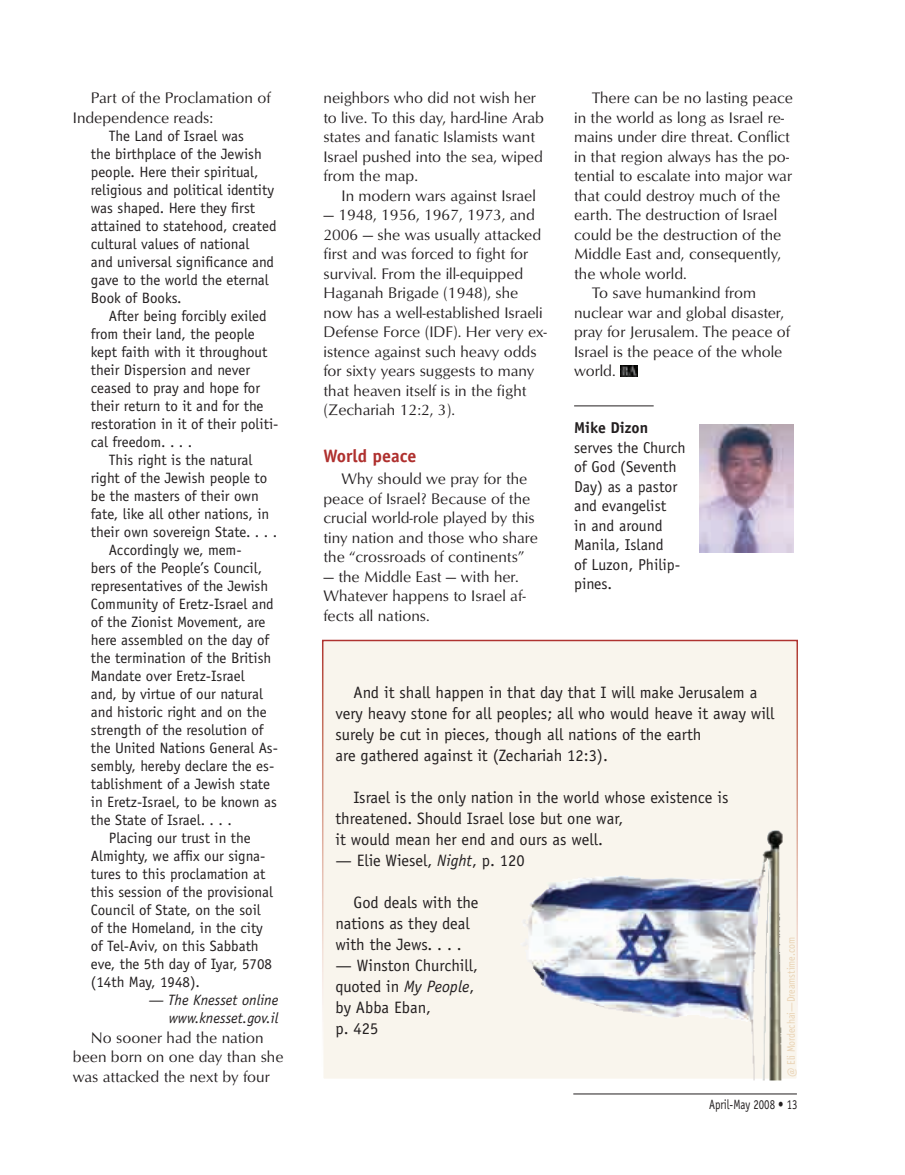
<style>
.page{position:relative;width:905px;height:1175px;background:#fff}
.page>*{position:absolute;margin:0;border:0;box-sizing:border-box;transform-origin:0 0}
.t1{font:700 18px "Officina Sans";color:#af302e}
.t2{font:16.5px/21px "Officina Sans";color:#231f20}
.t3{font:15.75px/19.5px "Optimum Roman DTC";color:#231f20}
.t4{font:15.75px/19.5px "Officina Sans";color:#231f20}
.t5{font:700 15.75px "Officina Sans";color:#231f20}
.t6{font:15px/18px "Officina Sans";color:#231f20}
.t7{font:italic 15px/18px "Officina Sans";color:#231f20;text-align:right}
.t8{font:13.5px "Officina Sans";color:#231f20;scale:.8 1}
.t9{font:10.95px "Officina Sans";color:#e9d2b3;scale:.9 1}
.s1{font-style:italic}
</style>
<div class="page">
<hr style="left:573px;top:1093px;width:223px;height:1px;background:#231f20">
<hr style="left:574px;top:405px;width:79px;height:1px;background:#231f20">
<img style="left:620px;top:366px;width:17px;height:10px">
<div style="left:323px;top:640px;width:474px;height:439px;background:#f9f5ed"></div>
<div style="left:322px;top:639px;width:476px;height:441px;border:2px solid #fff"></div>
<img style="left:699px;top:424px;width:94px;height:128px">
<img style="left:520px;top:830px;width:262px;height:250px">
<p class="t3" style="left:73px;top:88px;width:199px;text-indent:18px">Part of the Proclamation of<br>Independence reads:</p>
<p class="t6" style="left:91px;top:127px;width:187px;text-indent:18px">The Land of Israel was<br>the birthplace of the Jewish people. Here their spiritual, religious and political identity was shaped. Here they first attained to statehood, created cultural values of national<br>and universal significance and gave to the world the eternal<br>Book of Books.</p>
<p class="t6" style="left:109px;top:307px;width:159px">After being forcibly exiled</p>
<p class="t6" style="left:91px;top:325px;width:165px">from their land, the people</p>
<p class="t6" style="left:91px;top:343px;width:178px">kept faith with it throughout</p>
<p class="t6" style="left:91px;top:361px;width:161px">their Dispersion and never</p>
<p class="t6" style="left:91px;top:379px;width:171px">ceased to pray and hope for</p>
<p class="t6" style="left:91px;top:397px;width:174px">their return to it and for the</p>
<p class="t6" style="left:91px;top:415px;width:189px">restoration in it of their politi-</p>
<p class="t6" style="left:91px;top:433px;width:103px">cal freedom. . . .</p>
<p class="t6" style="left:109px;top:451px;width:145px">This right is the natural</p>
<p class="t6" style="left:91px;top:469px;width:178px">right of the Jewish people to</p>
<p class="t6" style="left:91px;top:487px;width:169px">be the masters of their own</p>
<p class="t6" style="left:91px;top:505px;width:180px">fate, like all other nations, in</p>
<p class="t6" style="left:91px;top:523px;width:188px">their own sovereign State. . . .</p>
<p class="t6" style="left:109px;top:541px;width:134px">Accordingly we, mem-</p>
<p class="t6" style="left:91px;top:559px;width:173px">bers of the People’s Council,</p>
<p class="t6" style="left:91px;top:577px;width:179px">representatives of the Jewish</p>
<p class="t6" style="left:91px;top:595px;width:184px">Community of Eretz-Israel and</p>
<p class="t6" style="left:91px;top:613px;width:176px">of the Zionist Movement, are</p>
<p class="t6" style="left:91px;top:631px;width:180px">here assembled on the day of</p>
<p class="t6" style="left:91px;top:649px;width:182px">the termination of the British</p>
<p class="t6" style="left:91px;top:667px;width:155px">Mandate over Eretz-Israel</p>
<p class="t6" style="left:91px;top:685px;width:173px">and, by virtue of our natural</p>
<p class="t6" style="left:91px;top:703px;width:177px">and historic right and on the</p>
<p class="t6" style="left:91px;top:721px;width:174px">strength of the resolution of</p>
<p class="t6" style="left:91px;top:739px;width:189px">the United Nations General As-</p>
<p class="t6" style="left:91px;top:757px;width:185px">sembly, hereby declare the es-</p>
<p class="t6" style="left:91px;top:775px;width:181px">tablishment of a Jewish state</p>
<p class="t6" style="left:91px;top:793px;width:187px">in Eretz-Israel, to be known as</p>
<p class="t6" style="left:91px;top:811px;width:142px">the State of Israel. . . .</p>
<p class="t6" style="left:109px;top:829px;width:143px">Placing our trust in the</p>
<p class="t6" style="left:91px;top:847px;width:176px">Almighty, we affix our signa-</p>
<p class="t6" style="left:91px;top:865px;width:176px">tures to this proclamation at</p>
<p class="t6" style="left:91px;top:883px;width:184px">this session of the provisional</p>
<p class="t6" style="left:91px;top:901px;width:171px">Council of State, on the soil</p>
<p class="t6" style="left:91px;top:919px;width:174px">of the Homeland, in the city</p>
<p class="t6" style="left:91px;top:937px;width:169px">of Tel-Aviv, on this Sabbath</p>
<p class="t6" style="left:91px;top:955px;width:183px">eve, the 5th day of Iyar, 5708</p>
<p class="t6" style="left:91px;top:973px;width:111px">(14th May, 1948).</p>
<p class="t7" style="left:149px;top:991px;width:131px">— The Knesset online www.knesset.gov.il</p>
<p class="t3" style="left:73px;top:1027px;width:212px;text-indent:18px">No sooner had the nation been born on one day than she was attacked the next by four</p>
<p class="t3" style="left:323px;top:88px;width:222px">neighbors who did not wish her to live. To this day, hard-line Arab states and fanatic Islamists want<br>Israel pushed into the sea, wiped from the map.</p>
<p class="t3" style="left:341px;top:185px;width:196px">In modern wars against Israel</p>
<p class="t3" style="left:323px;top:205px;width:225px">— 1948, 1956, 1967, 1973, and<br>2006 — she was usually attacked first and was forced to fight for survival. From the ill-equipped<br>Haganah Brigade (1948), she now has a well-established Israeli<br>Defense Force (IDF). Her very ex&shy;istence against such heavy odds for sixty years suggests to many that heaven itself is in the fight (Zechariah 12:2, 3).</p>
<p class="t1" style="left:323px;top:444px;width:95px">World peace</p>
<p class="t3" style="left:323px;top:469px;width:216px;text-indent:18px">Why should we pray for the peace of Israel? Because of the crucial world-role played by this tiny nation and those who share the “crossroads of continents”</p>
<p class="t3" style="left:323px;top:566px;width:204px">— the Middle East — with her.<br>Whatever happens to Israel af&shy;fects all nations.</p>
<p class="t3" style="left:592px;top:88px;width:202px">There can be no lasting peace</p>
<p class="t3" style="left:574px;top:107px;width:212px">in the world as long as Israel re-</p>
<p class="t3" style="left:574px;top:127px;width:217px">mains under dire threat. Conflict</p>
<p class="t3" style="left:574px;top:146px;width:217px">in that region always has the po-</p>
<p class="t3" style="left:574px;top:166px;width:219px">tential to escalate into major war</p>
<p class="t3" style="left:574px;top:185px;width:208px">that could destroy much of the</p>
<p class="t3" style="left:574px;top:205px;width:204px">earth. The destruction of Israel</p>
<p class="t3" style="left:574px;top:224px;width:209px">could be the destruction of the</p>
<p class="t3" style="left:574px;top:244px;width:208px">Middle East and, consequently,</p>
<p class="t3" style="left:574px;top:263px;width:114px">the whole world.</p>
<p class="t3" style="left:592px;top:283px;width:165px">To save humankind from</p>
<p class="t3" style="left:574px;top:302px;width:211px">nuclear war and global disaster,</p>
<p class="t3" style="left:574px;top:322px;width:217px">pray for Jerusalem. The peace of</p>
<p class="t3" style="left:574px;top:341px;width:210px">Israel is the peace of the whole</p>
<p class="t3" style="left:574px;top:361px;width:43px">world.</p>
<p class="t5" style="left:574px;top:418px;width:76px">Mike Dizon</p>
<p class="t4" style="left:574px;top:438px;width:113px">serves the Church of God (Seventh<br>Day) as a pastor and evangelist<br>in and around<br>Manila, Island<br>of Luzon, Philip&shy;pines.</p>
<p class="t2" style="left:335px;top:682px;width:440px;text-indent:18px">And it shall happen in that day that I will make Jerusalem a very heavy stone for all peoples; all who would heave it away will surely be cut in pieces, though all nations of the earth<br>are gathered against it (Zechariah 12:3).</p>
<p class="t2" style="left:335px;top:787px;width:394px;text-indent:18px">Israel is the only nation in the world whose existence is threatened. Should Israel lose but one war,<br>it would mean her end and ours as well.</p>
<p class="t2" style="left:335px;top:850px;width:191px">— Elie Wiesel, <span class="s1">Night</span>, p. 120</p>
<p class="t2" style="left:335px;top:892px;width:145px;text-indent:18px">God deals with the nations as they deal with the Jews. . . .</p>
<p class="t2" style="left:335px;top:955px;width:144px">— Winston Churchill, quoted in <span class="s1">My People</span>, by Abba Eban,<br>p. 425</p>
<p class="t9" style="left:784px;top:1077px;width:157px;rotate:-90deg">@ Eli Mordechai—Dreamstime.com</p>
<p class="t8" style="left:709px;top:1096px;width:111px">April-May 2008 • 13</p>
</div>
